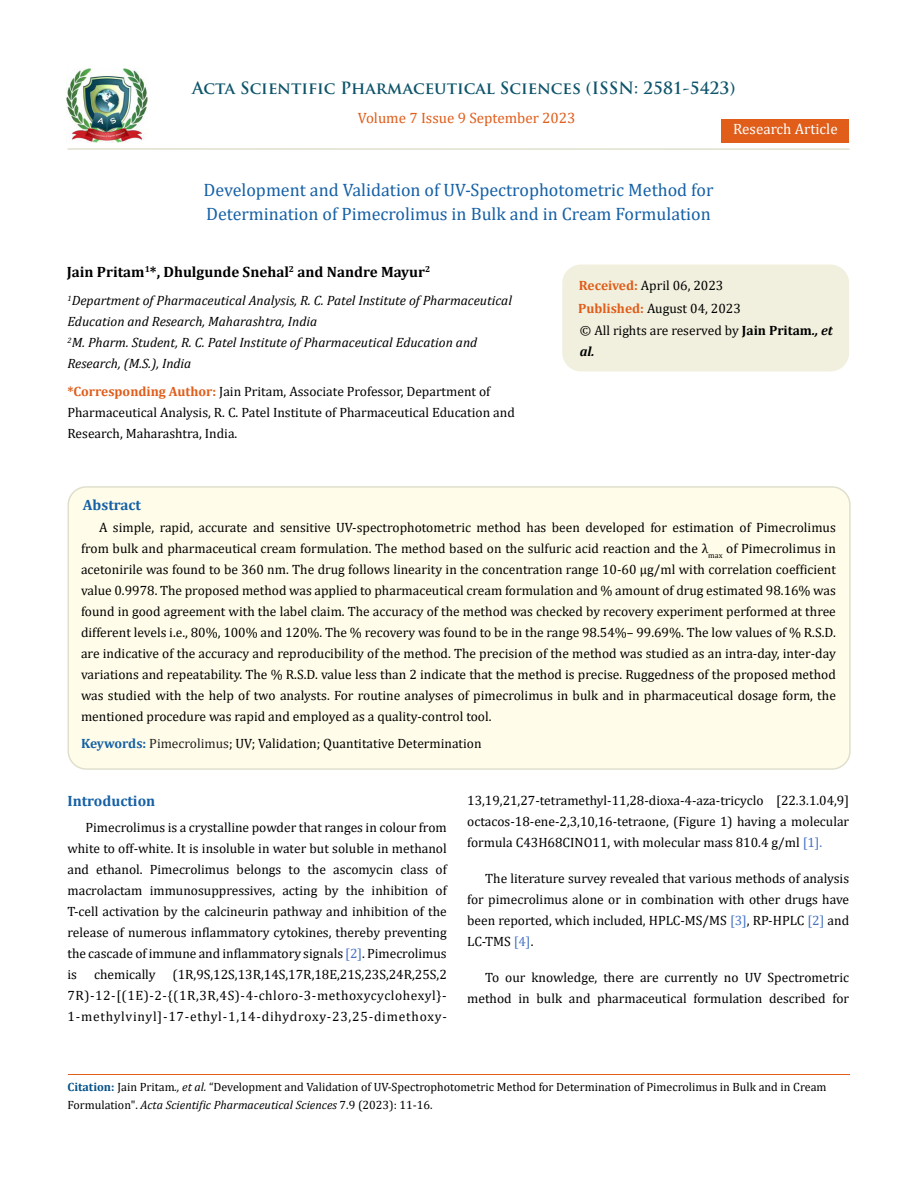
<style>
.page{position:relative;width:917px;height:1188px;background:#fff}
.page>*{position:absolute;margin:0;border:0;box-sizing:border-box;transform-origin:0 0}
.t1{font:18px/24px "Cambria";color:#1560a6}
.t2{font:700 16.5px "Trajan Pro";color:#0e546a}
.t3{font:700 15px "Cambria";color:#000}
.t4{font:15px "Cambria";color:#e05d1a}
.t5{font:700 15px "Cambria";color:#1560a6}
.t6{font:15px "Cambria";color:#fff}
.t7{font:13.5px/21px "Cambria";color:#000;text-align:justify}
.t8{font:italic 13.5px/21px "Cambria";color:#000}
.t9{font:12px/18px "Cambria";color:#000}
.s1{font-weight:700;color:#e05d1a}
.s2{font-weight:700}
.s3{font-weight:700;font-style:italic}
.s4{font-weight:700;color:#1560a6}
.s5{color:#231f20}
.s6{color:#4472c4}
.s7{font-weight:700;color:#035089}
.s8{font-style:italic}
</style>
<div class="page">
<img style="left:67px;top:68px;width:80px;height:74px">
<div style="left:721px;top:119px;width:128px;height:23px;background:#e05d1a"></div>
<div style="left:563px;top:265px;width:285px;height:106px;background:#f1f0de;border-radius:18px"></div>
<div style="left:562px;top:265px;width:287px;height:106px;border:2px solid #f1f0de;border-radius:18px"></div>
<div style="left:68px;top:487px;width:781px;height:282px;background:#fffde9;border-radius:18px"></div>
<div style="left:67px;top:486px;width:783px;height:284px;border:2px solid #e0dfcd;border-radius:18px"></div>
<hr style="left:68px;top:1075px;width:781px;height:1px;background:#e05d1a">
<hr style="left:67px;top:148px;width:782px;height:2px;background:#e0dfcd">
<p class="t2" style="left:192px;top:77px;width:545px">Acta Scientific Pharmaceutical Sciences (ISSN: 2581-5423)</p>
<p class="t4" style="left:358px;top:109px;width:219px">Volume 7 Issue 9 September 2023</p>
<p class="t6" style="left:733px;top:120px;width:106px">Research Article</p>
<h1 class="t1" style="left:203px;top:178px;width:511px">Development and Validation of UV-Spectrophotometric Method for<br>Determination of Pimecrolimus in Bulk and in Cream Formulation</h1>
<p class="t3" style="left:67px;top:261px;width:365px">Jain Pritam<sup>1</sup>*, Dhulgunde Snehal<sup>2</sup> and Nandre Mayur<sup>2</sup></p>
<p class="t8" style="left:67px;top:290px;width:446px"><sup>1</sup>Department of Pharmaceutical Analysis, R. C. Patel Institute of Pharmaceutical Education and Research, Maharashtra, India<br><sup>2</sup>M. Pharm. Student, R. C. Patel Institute of Pharmaceutical Education and Research, (M.S.), India</p>
<p class="t7" style="left:67px;top:381px;width:449px;text-align:left"><span class="s1">*Corresponding Author:</span> Jain Pritam, Associate Professor, Department of<br>Pharmaceutical Analysis, R. C. Patel Institute of Pharmaceutical Education and<br>Research, Maharashtra, India.</p>
<p class="t7" style="left:578px;top:274px;width:164px;line-height:23px"><span class="s1">Received:</span> April 06, 2023<br><span class="s1">Published:</span> August 04, 2023</p>
<p class="t7" style="left:580px;top:319px;width:254px">© All rights are reserved by <span class="s2">Jain Pritam</span><span class="s3">., et al.</span></p>
<p class="t5" style="left:83px;top:495px;width:60px">Abstract</p>
<p class="t7" style="left:81px;top:517px;width:756px;text-indent:18px">A simple, rapid, accurate and sensitive UV-spectrophotometric method has been developed for estimation of Pimecrolimus from bulk and pharmaceutical cream formulation. The method based on the sulfuric acid reaction and the λ<sub>max</sub> of Pimecrolimus in acetonirile was found to be 360 nm. The drug follows linearity in the concentration range 10-60 µg/ml with correlation coefficient value 0.9978. The proposed method was applied to pharmaceutical cream formulation and % amount of drug estimated 98.16% was found in good agreement with the label claim. The accuracy of the method was checked by recovery experiment performed at three different levels i.e., 80%, 100% and 120%. The % recovery was found to be in the range 98.54%– 99.69%. The low values of % R.S.D. are indicative of the accuracy and reproducibility of the method. The precision of the method was studied as an intra-day, inter-day variations and repeatability. The % R.S.D. value less than 2 indicate that the method is precise. Ruggedness of the proposed method was studied with the help of two analysts. For routine analyses of pimecrolimus in bulk and in pharmaceutical dosage form, the mentioned procedure was rapid and employed as a quality-control tool.</p>
<p class="t7" style="left:81px;top:733px;width:402px"><span class="s4">Keywords:</span> <span class="s5">Pimecrolimus</span>; UV; Validation; Quantitative Determination</p>
<p class="t5" style="left:67px;top:791px;width:89px">Introduction</p>
<p class="t7" style="left:67px;top:817px;width:381px;text-indent:18px">Pimecrolimus is a crystalline powder that ranges in colour from white to off-white. It is insoluble in water but soluble in methanol and ethanol. Pimecrolimus belongs to the ascomycin class of macrolactam immunosuppressives, acting by the inhibition of T-cell activation by the calcineurin pathway and inhibition of the release of numerous inflammatory cytokines, thereby preventing the cascade of immune and inflammatory signals <span class="s6">[2]</span>. Pimecrolimus is</p>
<p class="t7" style="left:67px;top:964px;width:381px;text-indent:105px">(1R,9S,12S,13R,14S,17R,18E,21S,23S,24R,25S,2<br>7R)-12-[(1E)-2-{(1R,3R,4S)-4-chloro-3-methoxycyclohexyl}- 1-methylvinyl]-17-ethyl-1,14-dihydroxy-23,25-dimethoxy-</p>
<p class="t7" style="left:94px;top:964px;width:63px">chemically</p>
<p class="t7" style="left:467px;top:790px;width:383px">13,19,21,27-tetramethyl-11,28-dioxa-4-aza-tricyclo [22.3.1.04,9] octacos-18-ene-2,3,10,16-tetraone, (Figure 1) having a molecular formula C43H68CINO11, with molecular mass 810.4 g/ml <span class="s6">[1].</span></p>
<p class="t7" style="left:467px;top:868px;width:383px;text-indent:18px">The literature survey revealed that various methods of analysis for pimecrolimus alone or in combination with other drugs have been reported, which included, HPLC-MS/MS <span class="s6">[3]</span>, RP-HPLC <span class="s6">[2]</span> and LC-TMS <span class="s6">[4]</span>.</p>
<p class="t7" style="left:467px;top:967px;width:383px;text-align:right">To our knowledge, there are currently no UV Spectrometric method in bulk and pharmaceutical formulation described for</p>
<p class="t9" style="left:68px;top:1078px;width:760px"><span class="s7">Citation:</span> Jain Pritam<span class="s8">., et al.</span> “Development and Validation of UV-Spectrophotometric Method for Determination of Pimecrolimus in Bulk and in Cream<br>Formulation". <span class="s8">Acta Scientific Pharmaceutical Sciences</span> 7.9 (2023): 11-16.</p>
</div>
